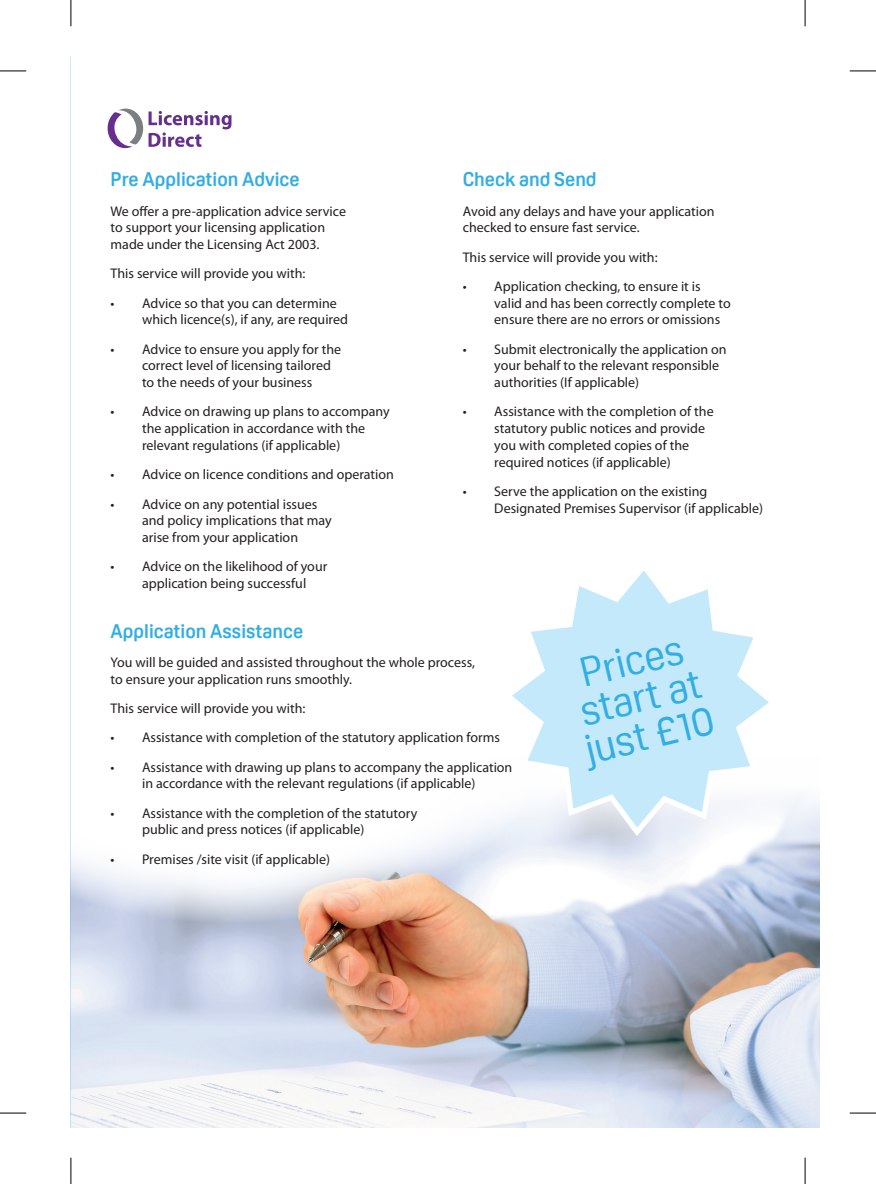
<style>
.page{position:relative;width:876px;height:1184px;background:#fff}
.page>*{position:absolute;margin:0;border:0;box-sizing:border-box;transform-origin:0 0}
.t1{font:40.43px/38px "Oscine";color:#32aee3;text-align:center}
.t2{font:700 19.25px "Oscine";color:#32aee3}
.body{font:14px/16.8px "Myriad Pro";color:#231f20}
</style>
<div class="page">
<img style="left:71px;top:797px;width:749px;height:331px">
<svg style="left:71px;top:797px;width:501px;height:126px"></svg>
<svg style="left:149px;top:111px;width:83px;height:36px"></svg>
<svg style="left:108px;top:109px;width:35px;height:39px"></svg>
<svg style="left:499px;top:571px;width:283px;height:269px"></svg>
<svg style="left:0;top:71px;width:26px;height:1px"></svg>
<svg style="left:850px;top:71px;width:26px;height:1px"></svg>
<svg style="left:0;top:1112px;width:26px;height:1px"></svg>
<svg style="left:850px;top:1112px;width:26px;height:1px"></svg>
<svg style="left:71px;top:0;width:1px;height:26px"></svg>
<svg style="left:71px;top:1157px;width:1px;height:27px"></svg>
<svg style="left:805px;top:0;width:1px;height:26px"></svg>
<svg style="left:805px;top:1157px;width:1px;height:27px"></svg>
<p class="t2" style="left:111px;top:169px;width:191px">Pre Application Advice</p>
<p class="body" style="left:111px;top:203px;width:237px">We offer a pre-application advice service to support your licensing application made under the Licensing Act 2003.</p>
<p class="body" style="left:111px;top:265px;width:196px">This service will provide you with:</p>
<p class="body" style="left:142px;top:295px;width:207px;text-indent:-32px">• Advice so that you can determine which licence(s), if any, are required</p>
<p class="body" style="left:142px;top:341px;width:201px;text-indent:-32px">• Advice to ensure you apply for the correct level of licensing tailored to the needs of your business</p>
<p class="body" style="left:142px;top:403px;width:249px;text-indent:-32px">• Advice on drawing up plans to accompany the application in accordance with the relevant regulations (if applicable)</p>
<p class="body" style="left:111px;top:466px;width:285px">• Advice on licence conditions and operation</p>
<p class="body" style="left:142px;top:495px;width:191px;text-indent:-32px">• Advice on any potential issues and policy implications that may arise from your application</p>
<p class="body" style="left:142px;top:558px;width:187px;text-indent:-32px">• Advice on the likelihood of your application being successful</p>
<p class="t2" style="left:463px;top:169px;width:135px">Check and Send</p>
<p class="body" style="left:463px;top:203px;width:253px">Avoid any delays and have your application checked to ensure fast service.</p>
<p class="body" style="left:463px;top:249px;width:196px">This service will provide you with:</p>
<p class="body" style="left:494px;top:278px;width:238px;text-indent:-32px">• Application checking, to ensure it is valid and has been correctly complete to ensure there are no errors or omissions</p>
<p class="body" style="left:494px;top:341px;width:234px;text-indent:-32px">• Submit electronically the application on your behalf to the relevant responsible authorities (If applicable)</p>
<p class="body" style="left:494px;top:403px;width:221px;text-indent:-32px">• Assistance with the completion of the statutory public notices and provide you with completed copies of the required notices (if applicable)</p>
<p class="body" style="left:494px;top:483px;width:270px;text-indent:-32px">• Serve the application on the existing<br>Designated Premises Supervisor (if applicable)</p>
<p class="t2" style="left:111px;top:620px;width:194px">Application Assistance</p>
<p class="body" style="left:111px;top:654px;width:366px">You will be guided and assisted throughout the whole process, to ensure your application runs smoothly.</p>
<p class="body" style="left:111px;top:700px;width:196px">This service will provide you with:</p>
<p class="body" style="left:111px;top:729px;width:391px">• Assistance with completion of the statutory application forms</p>
<p class="body" style="left:111px;top:759px;width:403px;text-align:center">• Assistance with drawing up plans to accompany the application in accordance with the relevant regulations (if applicable)</p>
<p class="body" style="left:142px;top:805px;width:277px;text-indent:-32px">• Assistance with the completion of the statutory public and press notices (if applicable)</p>
<p class="body" style="left:111px;top:851px;width:221px">• Premises /site visit (if applicable)</p>
<p class="t1" style="left:563px;top:658px;width:132px;rotate:-14deg">Prices start at just £10</p>
</div>
